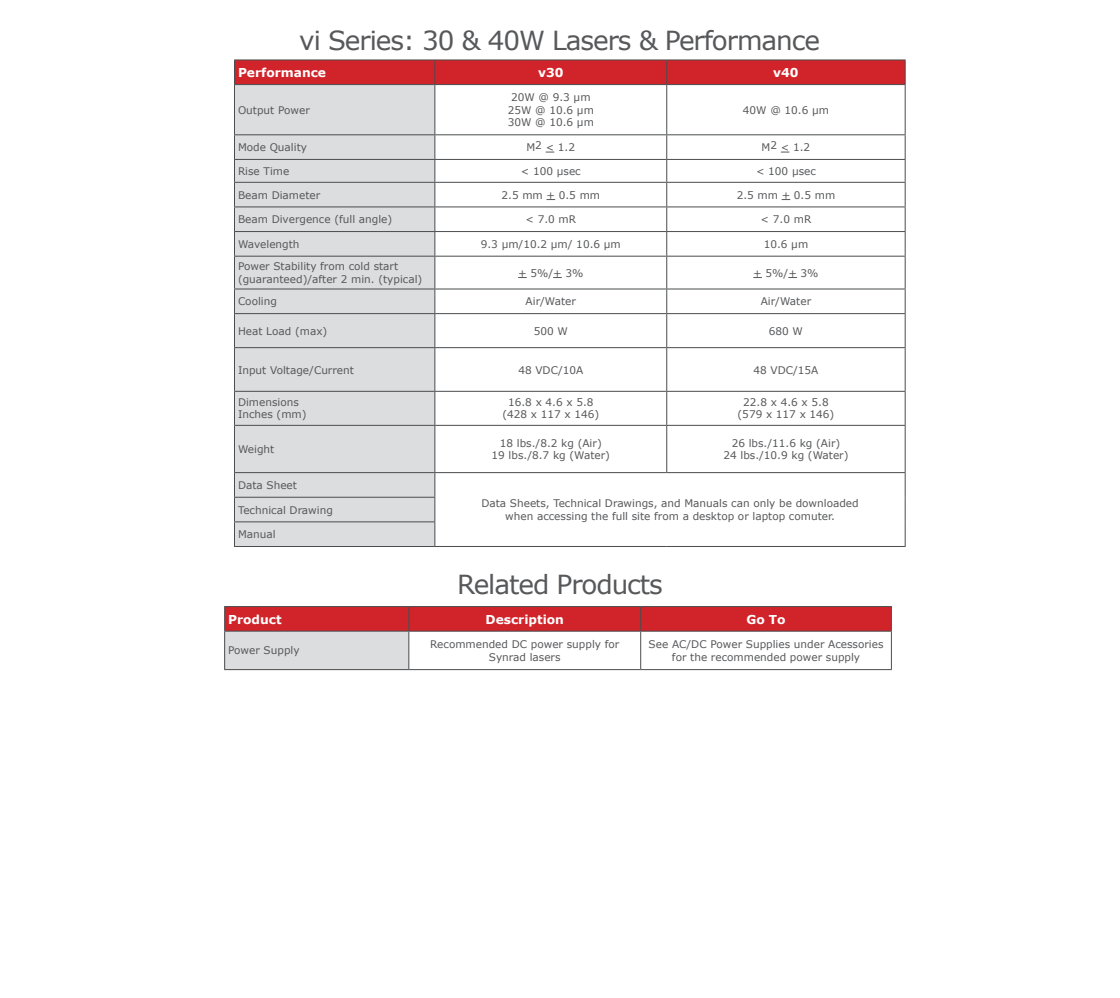
<style>
.page{position:relative;width:1120px;height:998px;background:#fff}
.page>*{position:absolute;margin:0;border:0;box-sizing:border-box;transform-origin:0 0}
.t1{font:26.25px "Verdana";letter-spacing:-.04em;color:#57585a}
.t2{font:700 12.25px "Verdana";color:#fff}
.t3{font:10.5px/12.2px "Verdana";color:#57585a;text-align:center}
</style>
<div class="page">
<div style="left:235px;top:85px;width:199px;height:461px;background:#dcdddf"></div>
<div style="left:234px;top:60px;width:672px;height:24px;background:#d1232a"></div>
<hr style="left:234px;top:84px;width:201px;height:1px;background:#4b4c4d">
<hr style="left:234px;top:85px;width:1px;height:49px;background:#4b4c4d">
<hr style="left:435px;top:84px;width:232px;height:1px;background:#4b4c4d">
<hr style="left:434px;top:85px;width:1px;height:49px;background:#4b4c4d">
<hr style="left:667px;top:84px;width:239px;height:1px;background:#4b4c4d">
<hr style="left:666px;top:85px;width:1px;height:49px;background:#4b4c4d">
<hr style="left:905px;top:85px;width:1px;height:49px;background:#4b4c4d">
<hr style="left:234px;top:134px;width:201px;height:1px;background:#4b4c4d">
<hr style="left:435px;top:134px;width:232px;height:1px;background:#4b4c4d">
<hr style="left:667px;top:134px;width:239px;height:1px;background:#4b4c4d">
<hr style="left:234px;top:159px;width:201px;height:1px;background:#4b4c4d">
<hr style="left:435px;top:159px;width:232px;height:1px;background:#4b4c4d">
<hr style="left:667px;top:159px;width:239px;height:1px;background:#4b4c4d">
<hr style="left:234px;top:182px;width:201px;height:1px;background:#4b4c4d">
<hr style="left:435px;top:182px;width:232px;height:1px;background:#4b4c4d">
<hr style="left:667px;top:182px;width:239px;height:1px;background:#4b4c4d">
<hr style="left:234px;top:206px;width:201px;height:1px;background:#4b4c4d">
<hr style="left:435px;top:206px;width:232px;height:1px;background:#4b4c4d">
<hr style="left:667px;top:206px;width:239px;height:1px;background:#4b4c4d">
<hr style="left:234px;top:231px;width:201px;height:1px;background:#4b4c4d">
<svg style="left:234px;top:135px;width:1px;height:121px"></svg>
<hr style="left:435px;top:231px;width:232px;height:1px;background:#4b4c4d">
<svg style="left:434px;top:135px;width:1px;height:121px"></svg>
<hr style="left:667px;top:231px;width:239px;height:1px;background:#4b4c4d">
<svg style="left:666px;top:135px;width:1px;height:121px"></svg>
<svg style="left:905px;top:135px;width:1px;height:121px"></svg>
<hr style="left:234px;top:256px;width:201px;height:1px;background:#4b4c4d">
<hr style="left:234px;top:256px;width:1px;height:32px;background:#4b4c4d">
<hr style="left:435px;top:256px;width:232px;height:1px;background:#4b4c4d">
<hr style="left:434px;top:256px;width:1px;height:32px;background:#4b4c4d">
<hr style="left:667px;top:256px;width:239px;height:1px;background:#4b4c4d">
<hr style="left:666px;top:256px;width:1px;height:32px;background:#4b4c4d">
<hr style="left:905px;top:256px;width:1px;height:32px;background:#4b4c4d">
<hr style="left:234px;top:288px;width:201px;height:1px;background:#4b4c4d">
<svg style="left:234px;top:289px;width:1px;height:24px"></svg>
<hr style="left:435px;top:288px;width:232px;height:1px;background:#4b4c4d">
<svg style="left:434px;top:289px;width:1px;height:24px"></svg>
<hr style="left:667px;top:288px;width:239px;height:1px;background:#4b4c4d">
<svg style="left:666px;top:289px;width:1px;height:24px"></svg>
<svg style="left:905px;top:289px;width:1px;height:24px"></svg>
<hr style="left:234px;top:313px;width:201px;height:1px;background:#4b4c4d">
<hr style="left:234px;top:314px;width:1px;height:33px;background:#4b4c4d">
<hr style="left:435px;top:313px;width:232px;height:1px;background:#4b4c4d">
<hr style="left:434px;top:314px;width:1px;height:33px;background:#4b4c4d">
<hr style="left:667px;top:313px;width:239px;height:1px;background:#4b4c4d">
<hr style="left:666px;top:314px;width:1px;height:33px;background:#4b4c4d">
<hr style="left:905px;top:314px;width:1px;height:33px;background:#4b4c4d">
<hr style="left:234px;top:347px;width:201px;height:1px;background:#4b4c4d">
<hr style="left:234px;top:348px;width:1px;height:43px;background:#4b4c4d">
<hr style="left:435px;top:347px;width:232px;height:1px;background:#4b4c4d">
<hr style="left:434px;top:348px;width:1px;height:43px;background:#4b4c4d">
<hr style="left:667px;top:347px;width:239px;height:1px;background:#4b4c4d">
<hr style="left:666px;top:348px;width:1px;height:43px;background:#4b4c4d">
<hr style="left:905px;top:348px;width:1px;height:43px;background:#4b4c4d">
<hr style="left:234px;top:391px;width:201px;height:1px;background:#4b4c4d">
<hr style="left:234px;top:392px;width:1px;height:33px;background:#4b4c4d">
<hr style="left:435px;top:391px;width:232px;height:1px;background:#4b4c4d">
<hr style="left:434px;top:392px;width:1px;height:33px;background:#4b4c4d">
<hr style="left:667px;top:391px;width:239px;height:1px;background:#4b4c4d">
<hr style="left:666px;top:392px;width:1px;height:33px;background:#4b4c4d">
<hr style="left:905px;top:392px;width:1px;height:33px;background:#4b4c4d">
<hr style="left:234px;top:425px;width:201px;height:1px;background:#4b4c4d">
<hr style="left:234px;top:426px;width:1px;height:46px;background:#4b4c4d">
<hr style="left:435px;top:425px;width:232px;height:1px;background:#4b4c4d">
<hr style="left:434px;top:426px;width:1px;height:46px;background:#4b4c4d">
<hr style="left:667px;top:425px;width:239px;height:1px;background:#4b4c4d">
<hr style="left:666px;top:426px;width:1px;height:46px;background:#4b4c4d">
<hr style="left:905px;top:426px;width:1px;height:46px;background:#4b4c4d">
<hr style="left:234px;top:472px;width:201px;height:1px;background:#4b4c4d">
<hr style="left:435px;top:472px;width:232px;height:1px;background:#4b4c4d">
<hr style="left:667px;top:472px;width:239px;height:1px;background:#4b4c4d">
<hr style="left:234px;top:497px;width:201px;height:1px;background:#4b4c4d">
<hr style="left:234px;top:521px;width:201px;height:1px;background:#4b4c4d">
<svg style="left:234px;top:473px;width:1px;height:73px"></svg>
<svg style="left:434px;top:473px;width:1px;height:73px"></svg>
<svg style="left:905px;top:473px;width:1px;height:73px"></svg>
<hr style="left:234px;top:546px;width:201px;height:1px;background:#4b4c4d">
<hr style="left:435px;top:546px;width:232px;height:1px;background:#4b4c4d">
<hr style="left:667px;top:546px;width:239px;height:1px;background:#4b4c4d">
<div style="left:225px;top:631px;width:184px;height:38px;background:#dcdddf"></div>
<div style="left:224px;top:606px;width:668px;height:24px;background:#d1232a"></div>
<hr style="left:224px;top:630px;width:185px;height:1px;background:#4b4c4d">
<hr style="left:224px;top:631px;width:1px;height:38px;background:#4b4c4d">
<hr style="left:409px;top:630px;width:232px;height:1px;background:#4b4c4d">
<hr style="left:408px;top:631px;width:1px;height:38px;background:#4b4c4d">
<hr style="left:641px;top:630px;width:251px;height:1px;background:#4b4c4d">
<hr style="left:640px;top:631px;width:1px;height:38px;background:#4b4c4d">
<hr style="left:891px;top:631px;width:1px;height:38px;background:#4b4c4d">
<hr style="left:224px;top:669px;width:185px;height:1px;background:#4b4c4d">
<hr style="left:409px;top:669px;width:232px;height:1px;background:#4b4c4d">
<hr style="left:641px;top:669px;width:251px;height:1px;background:#4b4c4d">
<p class="t1" style="left:299px;top:23px;width:522px">vi Series: 30 &amp; 40W Lasers &amp; Performance</p>
<p class="t2" style="left:238px;top:64px;width:90px">Performance</p>
<p class="t2" style="left:538px;top:64px;width:27px">v30</p>
<p class="t2" style="left:773px;top:64px;width:27px">v40</p>
<p class="t3" style="left:238px;top:104px;width:73px">Output Power</p>
<p class="t3" style="left:511px;top:91px;width:81px">20W @ 9.3 µm</p>
<p class="t3" style="left:508px;top:104px;width:88px">25W @ 10.6 µm</p>
<p class="t3" style="left:508px;top:116px;width:88px">30W @ 10.6 µm</p>
<p class="t3" style="left:743px;top:104px;width:88px">40W @ 10.6 µm</p>
<p class="t3" style="left:238px;top:141px;width:70px">Mode Quality</p>
<p class="t3" style="left:526px;top:141px;width:50px">M2 &lt; 1.2</p>
<p class="t3" style="left:762px;top:141px;width:50px">M2 &lt; 1.2</p>
<p class="t3" style="left:238px;top:165px;width:53px">Rise Time</p>
<p class="t3" style="left:521px;top:165px;width:61px">&lt; 100 µsec</p>
<p class="t3" style="left:756px;top:165px;width:61px">&lt; 100 µsec</p>
<p class="t3" style="left:238px;top:188px;width:84px">Beam Diameter</p>
<p class="t3" style="left:502px;top:188px;width:100px">2.5 mm + 0.5 mm</p>
<p class="t3" style="left:737px;top:188px;width:100px">2.5 mm + 0.5 mm</p>
<p class="t3" style="left:238px;top:213px;width:156px">Beam Divergence (full angle)</p>
<p class="t3" style="left:525px;top:213px;width:52px">&lt; 7.0 mR</p>
<p class="t3" style="left:761px;top:213px;width:52px">&lt; 7.0 mR</p>
<p class="t3" style="left:238px;top:238px;width:63px">Wavelength</p>
<p class="t3" style="left:481px;top:238px;width:142px">9.3 µm/10.2 µm/ 10.6 µm</p>
<p class="t3" style="left:764px;top:238px;width:46px">10.6 µm</p>
<p class="t3" style="left:238px;top:260px;width:186px;text-align:left">Power Stability from cold start (guaranteed)/after 2 min. (typical)</p>
<p class="t3" style="left:518px;top:266px;width:67px">+ 5%/+ 3%</p>
<p class="t3" style="left:753px;top:266px;width:67px">+ 5%/+ 3%</p>
<p class="t3" style="left:238px;top:295px;width:41px">Cooling</p>
<p class="t3" style="left:526px;top:295px;width:52px">Air/Water</p>
<p class="t3" style="left:761px;top:295px;width:52px">Air/Water</p>
<p class="t3" style="left:238px;top:324px;width:91px">Heat Load (max)</p>
<p class="t3" style="left:534px;top:324px;width:36px">500 W</p>
<p class="t3" style="left:769px;top:324px;width:36px">680 W</p>
<p class="t3" style="left:238px;top:363px;width:117px">Input Voltage/Current</p>
<p class="t3" style="left:518px;top:363px;width:66px">48 VDC/10A</p>
<p class="t3" style="left:753px;top:363px;width:66px">48 VDC/15A</p>
<p class="t3" style="left:238px;top:396px;width:62px">Dimensions</p>
<p class="t3" style="left:238px;top:408px;width:70px">Inches (mm)</p>
<p class="t3" style="left:508px;top:396px;width:87px">16.8 x 4.6 x 5.8</p>
<p class="t3" style="left:502px;top:408px;width:98px">(428 x 117 x 146)</p>
<p class="t3" style="left:743px;top:396px;width:87px">22.8 x 4.6 x 5.8</p>
<p class="t3" style="left:738px;top:408px;width:98px">(579 x 117 x 146)</p>
<p class="t3" style="left:238px;top:443px;width:38px">Weight</p>
<p class="t3" style="left:238px;top:479px;width:61px">Data Sheet</p>
<p class="t3" style="left:238px;top:503px;width:96px">Technical Drawing</p>
<p class="t3" style="left:238px;top:528px;width:39px">Manual</p>
<p class="t3" style="left:500px;top:437px;width:103px">18 lbs./8.2 kg (Air)</p>
<p class="t3" style="left:492px;top:449px;width:120px">19 lbs./8.7 kg (Water)</p>
<p class="t3" style="left:732px;top:437px;width:110px">26 lbs./11.6 kg (Air)</p>
<p class="t3" style="left:723px;top:449px;width:127px">24 lbs./10.9 kg (Water)</p>
<p class="t3" style="left:481px;top:497px;width:379px">Data Sheets, Technical Drawings, and Manuals can only be downloaded when accessing the full site from a desktop or laptop comuter.</p>
<p class="t1" style="left:457px;top:566px;width:207px">Related Products</p>
<p class="t2" style="left:228px;top:610px;width:55px">Product</p>
<p class="t2" style="left:486px;top:610px;width:80px">Description</p>
<p class="t2" style="left:746px;top:610px;width:41px">Go To</p>
<p class="t3" style="left:228px;top:644px;width:73px">Power Supply</p>
<p class="t3" style="left:430px;top:638px;width:191px">Recommended DC power supply for<br>Synrad lasers</p>
<p class="t3" style="left:649px;top:638px;width:236px">See AC/DC Power Supplies under Acessories for the recommended power supply</p>
</div>
